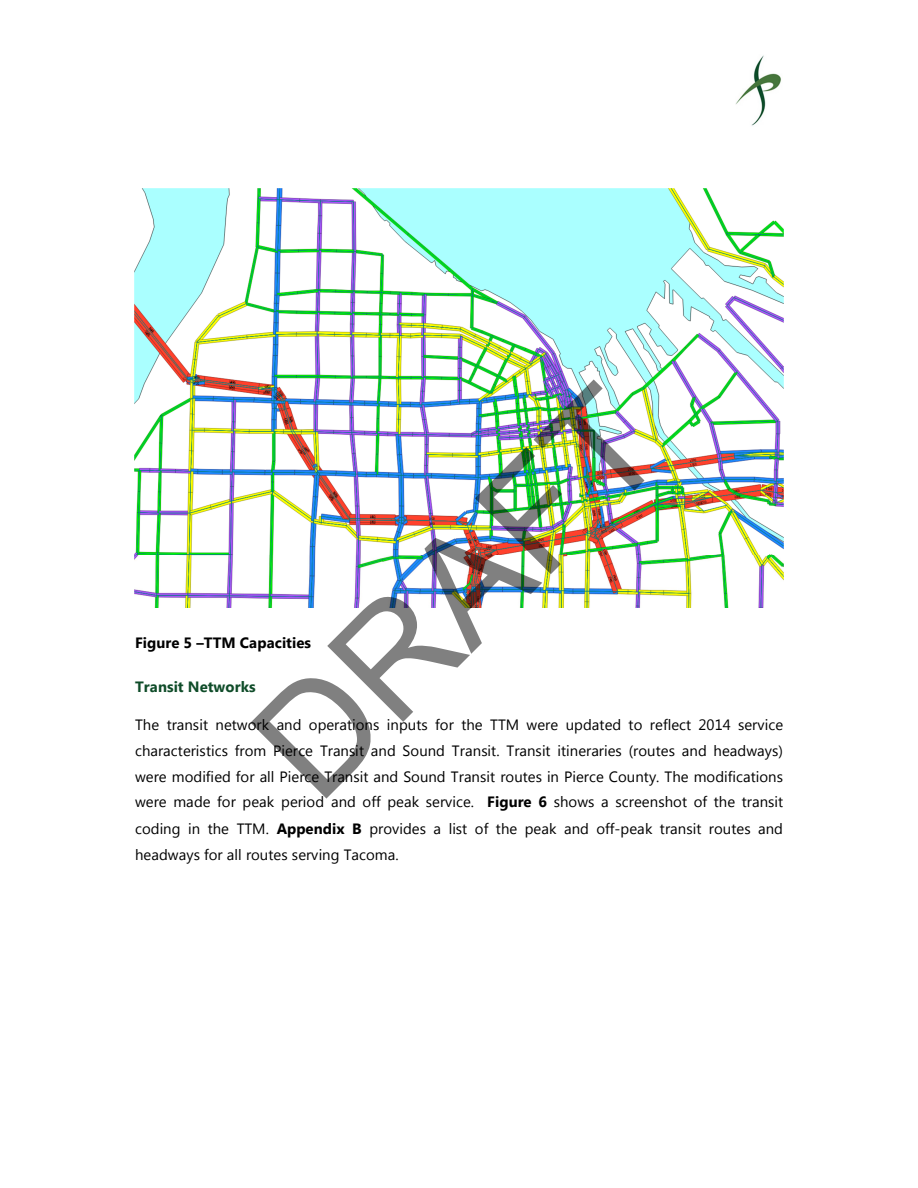
<style>
.page{position:relative;width:918px;height:1188px;background:#fff}
.page>*{position:absolute;margin:0;border:0;box-sizing:border-box;transform-origin:0 0}
.t1{font:150px "Arial";color:rgb(0 0 0/.5)}
.t2{font:15px/26px "Segoe UI";color:#000;text-align:justify}
.t3{font:700 15px "Segoe UI";letter-spacing:.005em;color:#000}
.t4{font:700 15px "Segoe UI";letter-spacing:.005em;color:#0f4c29}
.s1{font-weight:700}
</style>
<div class="page">
<img style="left:736px;top:55px;width:45px;height:71px">
<img style="left:135px;top:189px;width:648px;height:418px">
<h1 class="t1" style="left:212px;top:700px;width:501px;rotate:-45deg">DRAFT</h1>
<p class="t3" style="left:135px;top:632px;width:177px">Figure 5 –TTM Capacities</p>
<p class="t4" style="left:135px;top:675px;width:122px">Transit Networks</p>
<p class="t2" style="left:135px;top:711px;width:650px">The transit network and operations inputs for the TTM were updated to reflect 2014 service characteristics from Pierce Transit and Sound Transit. Transit itineraries (routes and headways) were modified for all Pierce Transit and Sound Transit routes in Pierce County. The modifications were made for peak period and off peak service. <span class="s1">Figure 6</span> shows a screenshot of the transit coding in the TTM. <span class="s1">Appendix B</span> provides a list of the peak and off-peak transit routes and headways for all routes serving Tacoma.</p>
</div>
